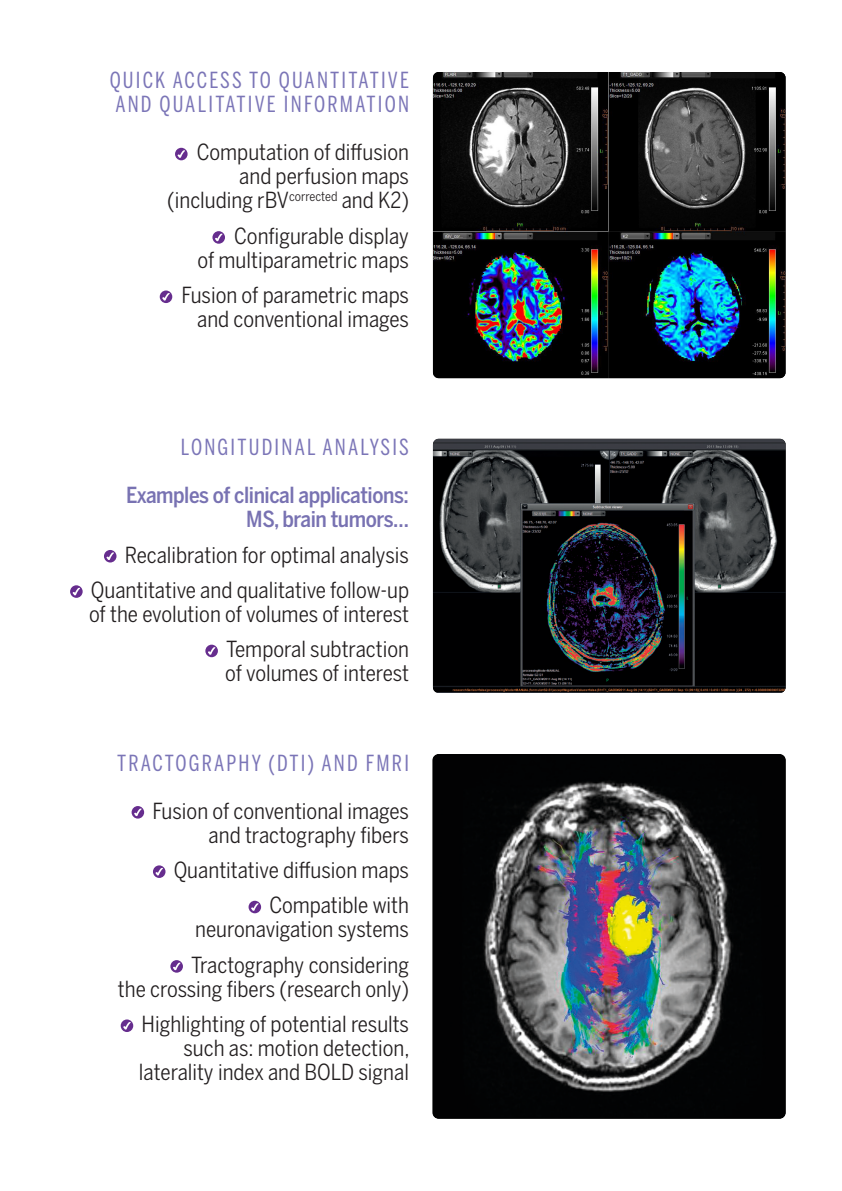
<style>
.page{position:relative;width:842px;height:1191px;background:#fff}
.page>*{position:absolute;margin:0;border:0;box-sizing:border-box;transform-origin:0 0}
.t1{font:22px/24px "Benton Sans Cond";color:#231f20;text-align:right}
.t2{font:22px/24px "Benton Sans Comp";letter-spacing:.1em;color:#7b75b7}
.t3{font:500 22px/24px "Benton Sans Cond";letter-spacing:-.02em;color:#7872b2;text-align:right}
</style>
<div class="page">
<img style="left:433px;top:72px;width:352px;height:306px">
<img style="left:433px;top:754px;width:352px;height:364px">
<div style="left:433px;top:754px;width:352px;height:364px;border:1px solid #000;border-radius:6px"></div>
<svg style="left:175px;top:148px;width:13px;height:12px"></svg>
<svg style="left:178px;top:150px;width:7px;height:8px"></svg>
<svg style="left:212px;top:231px;width:13px;height:13px"></svg>
<svg style="left:215px;top:234px;width:7px;height:7px"></svg>
<svg style="left:160px;top:290px;width:12px;height:13px"></svg>
<svg style="left:162px;top:293px;width:8px;height:7px"></svg>
<svg style="left:132px;top:806px;width:12px;height:12px"></svg>
<svg style="left:134px;top:808px;width:8px;height:8px"></svg>
<svg style="left:153px;top:865px;width:12px;height:13px"></svg>
<svg style="left:156px;top:868px;width:7px;height:7px"></svg>
<svg style="left:249px;top:900px;width:12px;height:13px"></svg>
<svg style="left:251px;top:903px;width:8px;height:7px"></svg>
<svg style="left:170px;top:960px;width:13px;height:12px"></svg>
<svg style="left:173px;top:962px;width:7px;height:8px"></svg>
<svg style="left:121px;top:1019px;width:12px;height:13px"></svg>
<svg style="left:123px;top:1022px;width:8px;height:7px"></svg>
<img style="left:433px;top:439px;width:353px;height:254px">
<svg style="left:104px;top:550px;width:13px;height:12px"></svg>
<svg style="left:107px;top:552px;width:7px;height:8px"></svg>
<svg style="left:70px;top:585px;width:13px;height:13px"></svg>
<svg style="left:73px;top:588px;width:7px;height:7px"></svg>
<svg style="left:205px;top:644px;width:13px;height:13px"></svg>
<svg style="left:208px;top:647px;width:7px;height:7px"></svg>
<p class="t2" style="left:110px;top:68px;width:301px">QUICK ACCESS TO QUANTITATIVE<br>AND QUALITATIVE INFORMATION</p>
<p class="t1" style="left:167px;top:140px;width:243px">Computation of diffusion and perfusion maps (including rBV<sup>corrected</sup> and K2)</p>
<p class="t1" style="left:197px;top:223px;width:213px">Configurable display<br>of multiparametric maps</p>
<p class="t1" style="left:182px;top:283px;width:229px">Fusion of parametric maps and conventional images</p>
<p class="t2" style="left:181px;top:435px;width:230px">LONGITUDINAL ANALYSIS</p>
<p class="t3" style="left:126px;top:483px;width:284px">Examples of clinical applications:<br>MS, brain tumors…</p>
<p class="t1" style="left:125px;top:542px;width:286px">Recalibration for optimal analysis</p>
<p class="t1" style="left:89px;top:577px;width:321px;text-align:left">Quantitative and qualitative follow-up of the evolution of volumes of interest</p>
<p class="t1" style="left:225px;top:637px;width:185px;text-align:left">Temporal subtraction of volumes of interest</p>
<p class="t2" style="left:117px;top:750px;width:293px">TRACTOGRAPHY (DTI) AND FMRI</p>
<p class="t1" style="left:152px;top:798px;width:258px">Fusion of conventional images and tractography fibers</p>
<p class="t1" style="left:174px;top:857px;width:237px">Quantitative diffusion maps</p>
<p class="t1" style="left:195px;top:893px;width:215px">Compatible with neuronavigation systems</p>
<p class="t1" style="left:118px;top:952px;width:293px">Tractography considering<br>the crossing fibers (research only)</p>
<p class="t1" style="left:139px;top:1012px;width:272px">Highlighting of potential results such as: motion detection, laterality index and BOLD signal</p>
</div>
